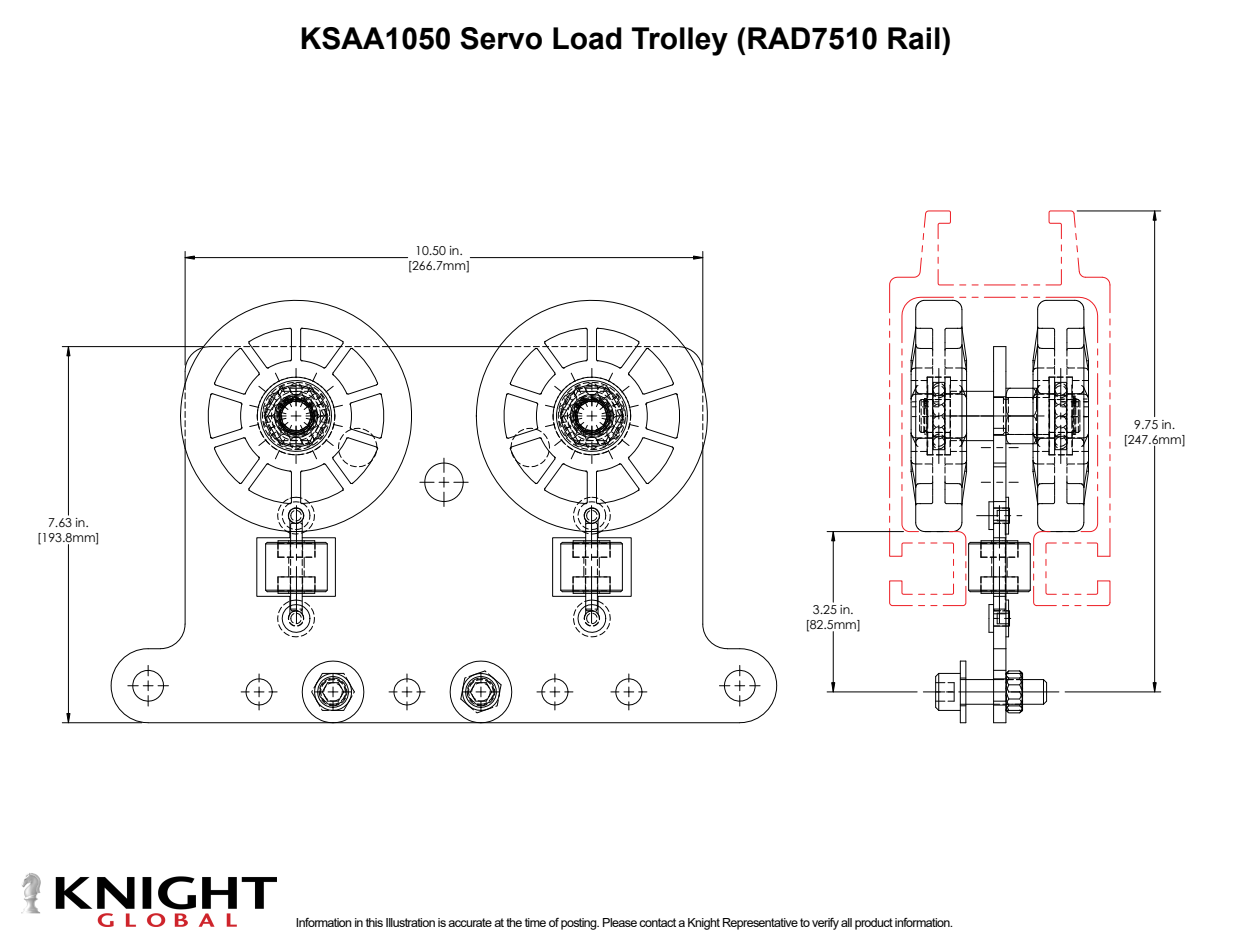
<style>
.page{position:relative;width:1250px;height:938px;background:#fff}
.page>*{position:absolute;margin:0;border:0;box-sizing:border-box;transform-origin:0 0}
.t1{font:700 30px "Arial";color:#000}
.t2{font:12.5px "Arial";letter-spacing:-.05em;color:#000}
.t3{font:12.38px/14.8px "Century Gothic";letter-spacing:.005em;color:#000;text-align:center}
</style>
<div class="page">
<img style="left:21px;top:873px;width:255px;height:53px">
<svg style="left:184px;top:299px;width:187px;height:28px"></svg>
<svg style="left:517px;top:299px;width:186px;height:28px"></svg>
<hr style="left:960px;top:661px;width:1px;height:61px;background:#000">
<hr style="left:965px;top:661px;width:1px;height:61px;background:#000">
<svg style="left:994px;top:722px;width:12px;height:1px"></svg>
<hr style="left:993px;top:648px;width:1px;height:74px;background:#000">
<hr style="left:1006px;top:648px;width:1px;height:74px;background:#000">
<svg style="left:923px;top:669px;width:136px;height:45px"></svg>
<svg style="left:889px;top:210px;width:222px;height:439px"></svg>
<hr style="left:1060px;top:368px;width:1px;height:39px;background:#000">
<hr style="left:827px;top:531px;width:77px;height:1px;background:#000">
<hr style="left:827px;top:691px;width:90px;height:1px;background:#000">
<hr style="left:833px;top:531px;width:1px;height:71px;background:#000">
<hr style="left:833px;top:631px;width:1px;height:61px;background:#000">
<hr style="left:1077px;top:211px;width:84px;height:1px;background:#000">
<hr style="left:1065px;top:691px;width:96px;height:1px;background:#000">
<hr style="left:1154px;top:211px;width:1px;height:205px;background:#000">
<hr style="left:1154px;top:446px;width:1px;height:246px;background:#000">
<svg style="left:831px;top:531px;width:5px;height:10px"></svg>
<svg style="left:831px;top:682px;width:5px;height:10px"></svg>
<svg style="left:1152px;top:210px;width:5px;height:11px"></svg>
<svg style="left:1152px;top:682px;width:5px;height:10px"></svg>
<svg style="left:110px;top:327px;width:668px;height:396px"></svg>
<hr style="left:62px;top:722px;width:80px;height:1px;background:#000">
<hr style="left:62px;top:346px;width:142px;height:1px;background:#000">
<hr style="left:68px;top:544px;width:1px;height:178px;background:#000">
<hr style="left:68px;top:346px;width:1px;height:169px;background:#000">
<hr style="left:703px;top:251px;width:1px;height:114px;background:#000">
<hr style="left:185px;top:251px;width:1px;height:114px;background:#000">
<hr style="left:470px;top:257px;width:233px;height:1px;background:#000">
<hr style="left:185px;top:257px;width:223px;height:1px;background:#000">
<svg style="left:66px;top:713px;width:5px;height:10px"></svg>
<svg style="left:66px;top:346px;width:5px;height:10px"></svg>
<svg style="left:693px;top:255px;width:10px;height:5px"></svg>
<svg style="left:184px;top:255px;width:11px;height:5px"></svg>
<p class="t3" style="left:48px;top:515px;width:42px">7.63 in.</p>
<p class="t3" style="left:37px;top:530px;width:64px">[193.8mm]</p>
<h1 class="t1" style="left:300px;top:18px;width:653px">KSAA1050 Servo Load Trolley (RAD7510 Rail)</h1>
<p class="t3" style="left:408px;top:243px;width:64px">10.50 in. [266.7mm]</p>
<p class="t3" style="left:805px;top:602px;width:57px">3.25 in. [82.5mm]</p>
<p class="t2" style="left:296px;top:913px;width:659px">Information in this Illustration is accurate at the time of posting. Please contact a Knight Representative to verify all product information.</p>
<p class="t3" style="left:1123px;top:417px;width:64px">9.75 in. [247.6mm]</p>
</div>
